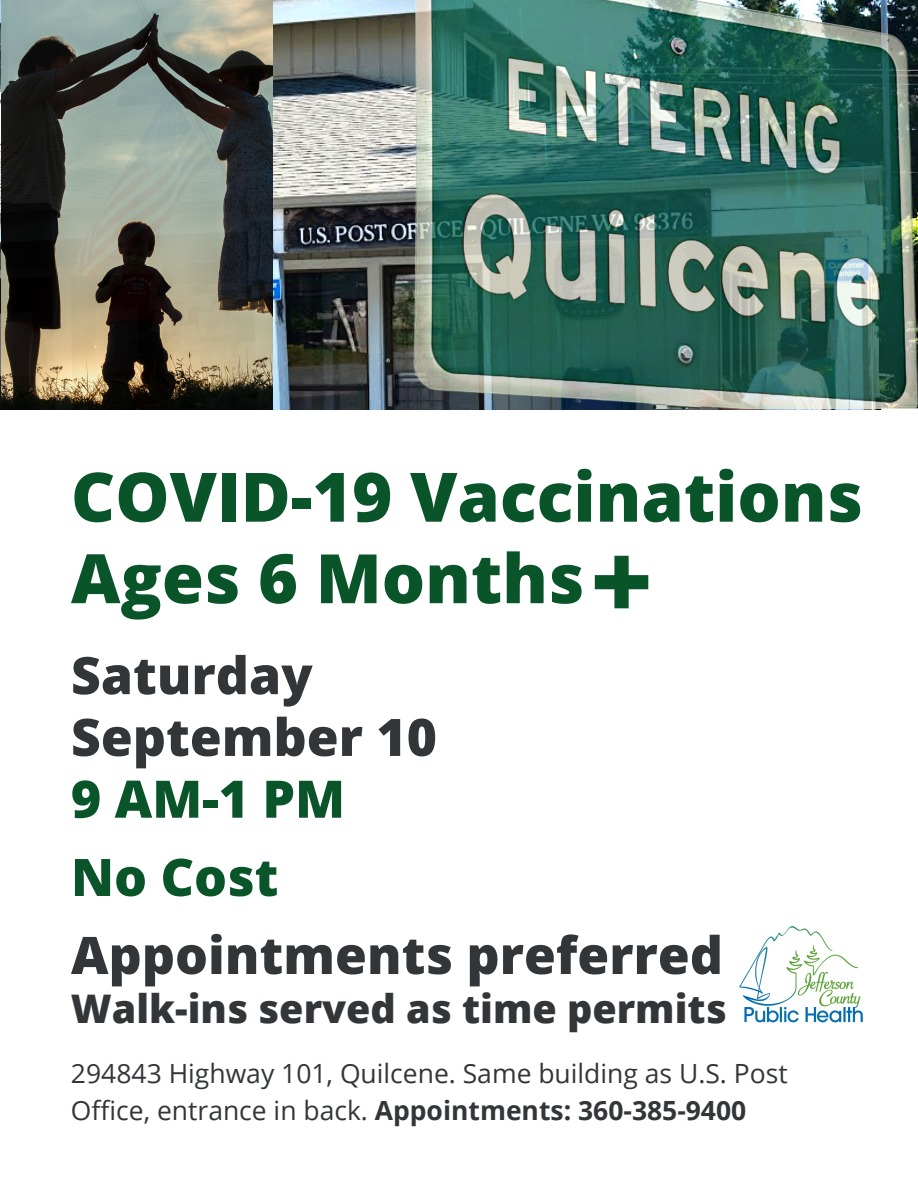
<style>
.page{position:relative;width:918px;height:1188px;background:#fff}
.page>*{position:absolute;margin:0;border:0;box-sizing:border-box;transform-origin:0 0}
.t1{font:800 108.15px "Open Sans";color:#095429}
.t2{font:800 68.25px/81.4px "Open Sans";color:#095429}
.t3{font:800 51.75px/61.8px "Open Sans";color:#333639}
.t4{font:800 51.75px/78.3px "Open Sans";color:#095429}
.t5{font:800 39.45px "Open Sans";color:#333639}
.t6{font:26.55px/36.9px "Open Sans";color:#333639}
.s1{font-weight:700}
</style>
<div class="page">
<img style="left:0;top:0;width:383px;height:409px">
<img style="left:383px;top:0;width:535px;height:409px">
<img style="left:1px;top:0;width:271px;height:409px">
<img style="left:739px;top:926px;width:124px;height:97px">
<h2 class="t2" style="left:71px;top:454px;width:793px">COVID-19 Vaccinations<br>Ages 6 Months</h2>
<h3 class="t3" style="left:71px;top:643px;width:367px">Saturday<br>September 10</h3>
<h3 class="t4" style="left:71px;top:758px;width:276px">9 AM-1 PM<br>No Cost</h3>
<h3 class="t3" style="left:71px;top:923px;width:654px">Appointments preferred</h3>
<h1 class="t1" style="left:591px;top:505px;width:63px">+</h1>
<h3 class="t5" style="left:71px;top:981px;width:657px">Walk-ins served as time permits</h3>
<p class="t6" style="left:71px;top:1054px;width:718px">294843 Highway 101, Quilcene. Same building as U.S. Post<br>Office, entrance in back. <span class="s1">Appointments: 360-385-9400</span></p>
</div>
